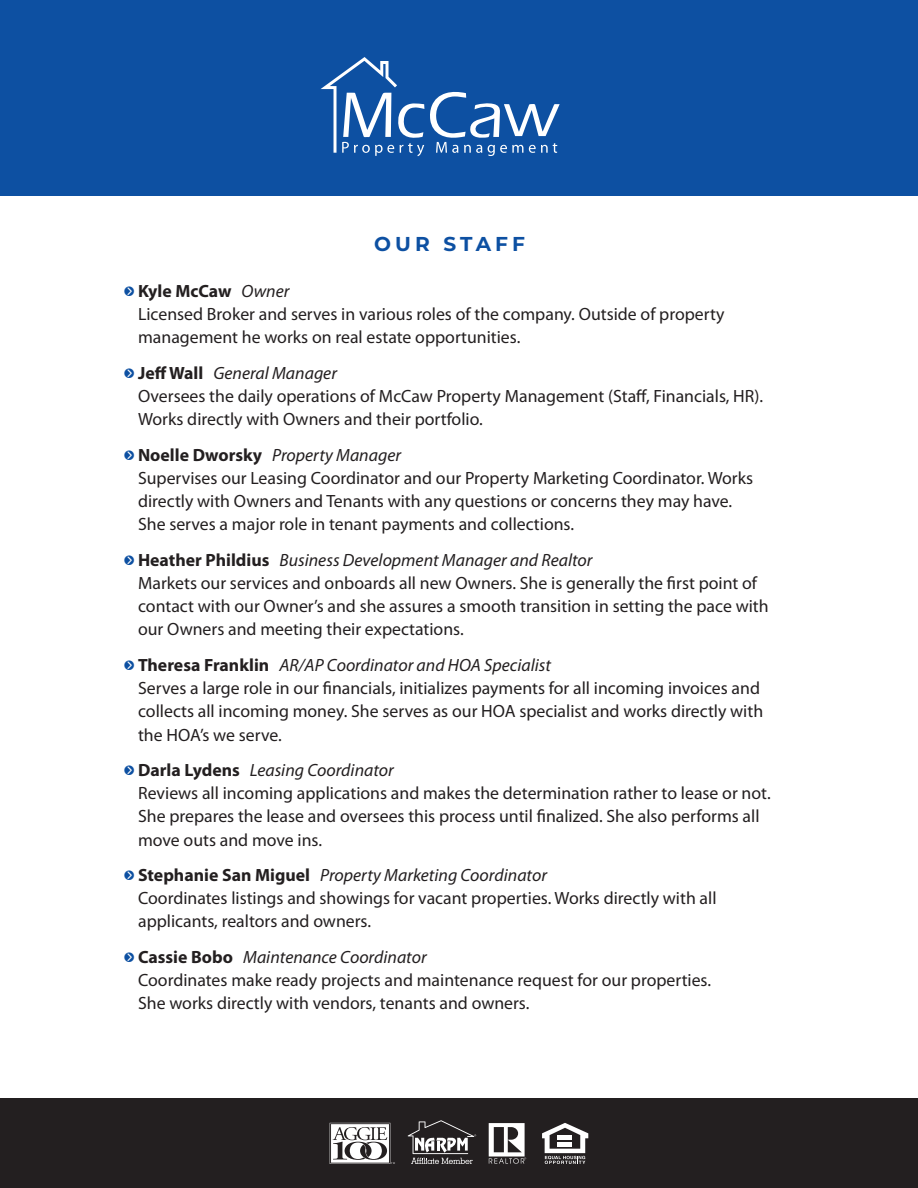
<style>
.page{position:relative;width:918px;height:1188px;background:#fff}
.page>*{position:absolute;margin:0;border:0;box-sizing:border-box;transform-origin:0 0}
.t1{font:700 20.1px "Montserrat";letter-spacing:.2em;color:#0d50a2}
.t2{font:17.7px/23.1px "Myriad Pro";color:#231f20}
.t3{font:italic 17.7px "Myriad Pro";color:#231f20}
.t4{font:700 17.7px "Myriad Pro";color:#231f20}
.s1{font-family:"KG Arrows";font-weight:400;color:#0d50a2}
.s2{font-weight:400;font-style:italic}
.s3{font-family:"KG Arrows";font-style:normal;color:#0d50a2}
.s4{font-weight:700;font-style:normal}
</style>
<div class="page">
<div style="left:0;top:0;width:918px;height:196px;background:#0d50a2"></div>
<div style="left:0;top:1099px;width:918px;height:89px;background:#231f20"></div>
<svg style="left:408px;top:1120px;width:68px;height:44px"></svg>
<svg style="left:330px;top:1123px;width:65px;height:41px"></svg>
<svg style="left:489px;top:1123px;width:37px;height:41px"></svg>
<svg style="left:542px;top:1123px;width:46px;height:41px"></svg>
<div style="left:558px;top:1135px;width:14px;height:5px;background:#fff"></div>
<div style="left:558px;top:1142px;width:14px;height:5px;background:#fff"></div>
<svg style="left:430px;top:91px;width:130px;height:65px"></svg>
<svg style="left:321px;top:57px;width:103px;height:99px"></svg>
<p class="t1" style="left:374px;top:229px;width:152px">OUR STAFF</p>
<p class="t4" style="left:124px;top:280px;width:167px"><span class="s1">u</span> Kyle McCaw <span class="s2">Owner</span></p>
<p class="t2" style="left:138px;top:302px;width:588px">Licensed Broker and serves in various roles of the company. Outside of property management he works on real estate opportunities.</p>
<p class="t3" style="left:124px;top:362px;width:214px"><span class="s3">u</span> <span class="s4">Jeff Wall</span> General Manager</p>
<p class="t2" style="left:138px;top:384px;width:627px">Oversees the daily operations of McCaw Property Management (Staff, Financials, HR).<br>Works directly with Owners and their portfolio.</p>
<p class="t3" style="left:124px;top:444px;width:278px"><span class="s3">u</span> <span class="s4">Noelle Dworsky</span> Property Manager</p>
<p class="t2" style="left:138px;top:466px;width:617px">Supervises our Leasing Coordinator and our Property Marketing Coordinator. Works directly with Owners and Tenants with any questions or concerns they may have.</p>
<p class="t2" style="left:138px;top:513px;width:438px">She serves a major role in tenant payments and collections.</p>
<p class="t3" style="left:124px;top:549px;width:470px"><span class="s3">u</span> <span class="s4">Heather Phildius</span> Business Development Manager and Realtor</p>
<p class="t2" style="left:138px;top:571px;width:632px">Markets our services and onboards all new Owners. She is generally the first point of contact with our Owner’s and she assures a smooth transition in setting the pace with our Owners and meeting their expectations.</p>
<p class="t3" style="left:124px;top:654px;width:428px"><span class="s3">u</span> <span class="s4">Theresa Franklin</span> AR/AP Coordinator and HOA Specialist</p>
<p class="t2" style="left:138px;top:676px;width:627px">Serves a large role in our financials, initializes payments for all incoming invoices and collects all incoming money. She serves as our HOA specialist and works directly with the HOA’s we serve.</p>
<p class="t3" style="left:124px;top:759px;width:271px"><span class="s3">u</span> <span class="s4">Darla Lydens</span> Leasing Coordinator</p>
<p class="t2" style="left:138px;top:781px;width:634px">Reviews all incoming applications and makes the determination rather to lease or not.<br>She prepares the lease and oversees this process until finalized. She also performs all move outs and move ins.</p>
<p class="t3" style="left:124px;top:864px;width:424px"><span class="s3">u</span> <span class="s4">Stephanie San Miguel</span> Property Marketing Coordinator</p>
<p class="t2" style="left:138px;top:887px;width:580px">Coordinates listings and showings for vacant properties. Works directly with all applicants, realtors and owners.</p>
<p class="t3" style="left:124px;top:946px;width:304px"><span class="s3">u</span> <span class="s4">Cassie Bobo</span> Maintenance Coordinator</p>
<p class="t2" style="left:138px;top:968px;width:575px">Coordinates make ready projects and maintenance request for our properties.</p>
<p class="t2" style="left:138px;top:992px;width:393px">She works directly with vendors, tenants and owners.</p>
</div>
